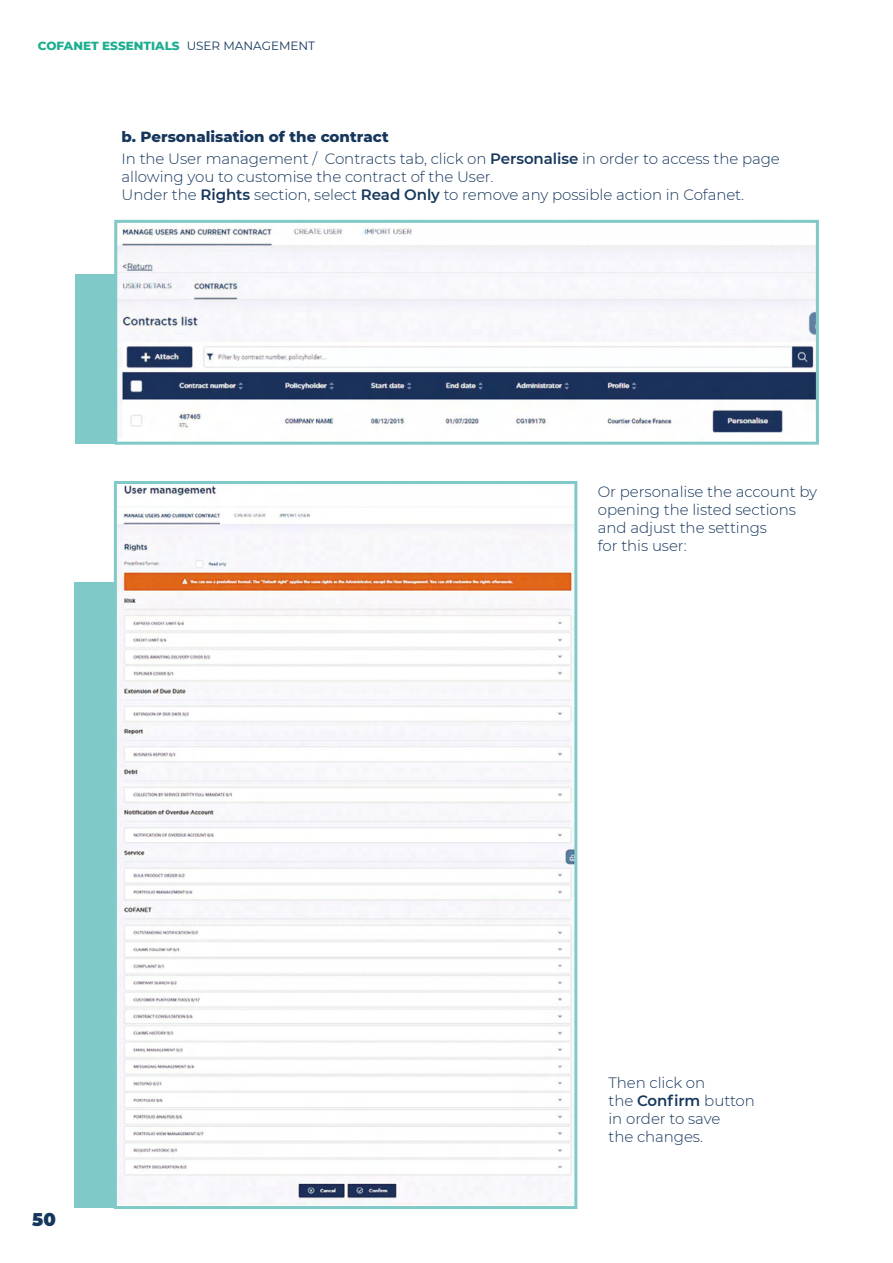
<style>
.page{position:relative;width:893px;height:1263px;background:#fff}
.page>*{position:absolute;margin:0;border:0;box-sizing:border-box;transform-origin:0 0}
.t1{font:900 18px "Montserrat";color:#16375c}
.t2{font:300 15px/18px "Montserrat";letter-spacing:-.005em;color:#16375c}
.t3{font:800 12px "Montserrat";color:#1bae8e}
.s1{font-weight:400;color:#16375c}
.s2{font-weight:800}
.s3{font-weight:600}
</style>
<div class="page">
<img style="left:118px;top:227px;width:697px;height:206px">
<div style="left:114px;top:220px;width:705px;height:225px;border:3px solid #7fc9c9"></div>
<div style="left:75px;top:274px;width:40px;height:169px;background:#7fc9c9"></div>
<img style="left:118px;top:485px;width:455px;height:720px">
<div style="left:114px;top:481px;width:463px;height:728px;border:3px solid #7fc9c9"></div>
<div style="left:74px;top:582px;width:41px;height:625px;background:#7fc9c9"></div>
<p class="t3" style="left:38px;top:37px;width:279px">COFANET ESSENTIALS <span class="s1">USER MANAGEMENT</span></p>
<p class="t2" style="left:122px;top:125px;width:660px;line-height:22.2px"><span class="s2">b. Personalisation of the contract<br></span>In the User management / Contracts tab, click on <span class="s3">Personalise</span> in order to access the page</p>
<p class="t2" style="left:122px;top:168px;width:624px">allowing you to customise the contract of the User.<br>Under the <span class="s3">Rights</span> section, select <span class="s3">Read Only</span> to remove any possible action in Cofanet.</p>
<p class="t2" style="left:598px;top:482px;width:221px">Or personalise the account by opening the listed sections and adjust the settings<br>for this user:</p>
<p class="t1" style="left:32px;top:1206px;width:25px">50</p>
<p class="t2" style="left:608px;top:1073px;width:148px">Then click on<br>the <span class="s3">Confirm</span> button in order to save<br>the changes.</p>
</div>
